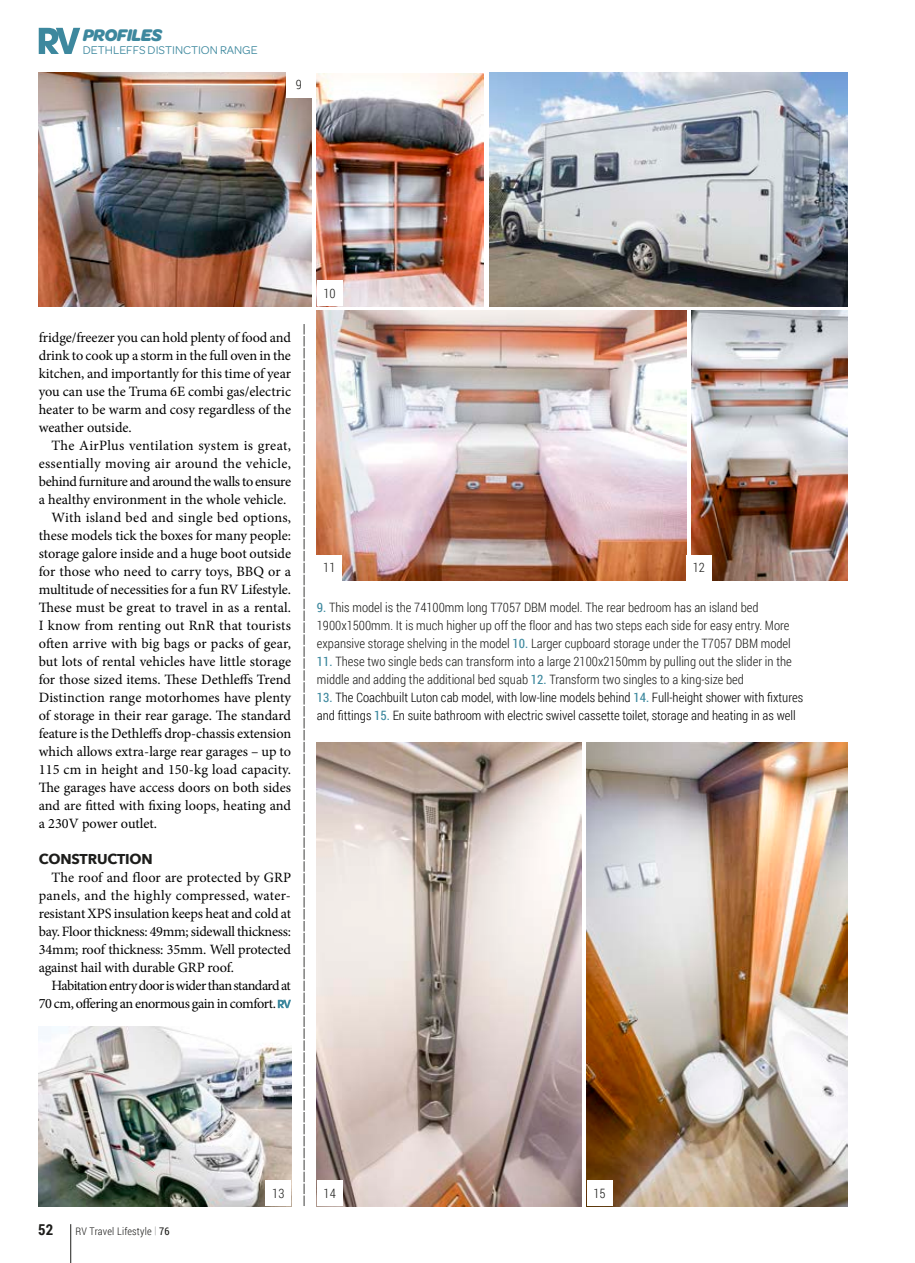
<style>
.page{position:relative;width:915px;height:1263px;background:#fff}
.page>*{position:absolute;margin:0;border:0;box-sizing:border-box;transform-origin:0 0}
.t1{font:italic 700 18px "Omnes";letter-spacing:-.03em;color:#3d889e}
.t2{font:700 15px "Roboto Condensed";color:#1d1d1b}
.t3{font:14.25px/18px "Minion Pro";color:#000;text-align:justify}
.t4{font:14.25px/18px "Minion Pro";letter-spacing:-.035em;color:#000}
.t5{font:14.25px "Minion Pro";letter-spacing:-.03em;color:#000}
.t6{font:14.25px "Minion Pro";letter-spacing:.02em;color:#000}
.t7{font:14.25px "Minion Pro";letter-spacing:.025em;color:#000}
.t8{font:700 14.25px "Avenir Next";letter-spacing:-.01em;color:#1d1d1b}
.t9{font:300 12.9px/18px "Roboto Condensed";color:#1d1d1b}
.t10{font:300 12.9px/18px "Roboto Condensed";color:#000}
.t11{font:12px "Omnes";color:#3d889e}
.t12{font:300 10.5px "Roboto Condensed";letter-spacing:.02em;color:#1d1d1b}
.s1{font-weight:400;color:#3d889e}
.s2{color:#9d9d9d}
.s3{font-weight:400}
</style>
<div class="page">
<svg style="left:304px;top:324px;width:1px;height:882px"></svg>
<hr style="left:70px;top:1224px;width:1px;height:39px;background:#1d1d1b">
<svg style="left:39px;top:28px;width:41px;height:26px"></svg>
<svg style="left:278px;top:1000px;width:13px;height:8px"></svg>
<img style="left:38px;top:72px;width:273px;height:234px">
<img style="left:317px;top:73px;width:166px;height:233px">
<img style="left:39px;top:1026px;width:252px;height:180px">
<img style="left:489px;top:72px;width:358px;height:234px">
<img style="left:586px;top:742px;width:261px;height:464px">
<img style="left:317px;top:742px;width:264px;height:464px">
<img style="left:317px;top:310px;width:368px;height:270px">
<img style="left:691px;top:310px;width:156px;height:270px">
<div style="left:286px;top:72px;width:25px;height:26px;background:#fff"></div>
<div style="left:317px;top:280px;width:25px;height:26px;background:#fff"></div>
<div style="left:316px;top:555px;width:26px;height:25px;background:#fff"></div>
<div style="left:685px;top:555px;width:26px;height:25px;background:#fff"></div>
<div style="left:317px;top:1180px;width:25px;height:26px;background:#fff"></div>
<div style="left:586px;top:1180px;width:26px;height:26px;background:#fff"></div>
<div style="left:265px;top:1180px;width:26px;height:26px;background:#fff"></div>
<p class="t1" style="left:83px;top:21px;width:81px">PROFILES</p>
<p class="t11" style="left:83px;top:42px;width:176px">DETHLEFFS DISTINCTION RANGE</p>
<p class="t9" style="left:295px;top:75px;width:8px">9</p>
<p class="t3" style="left:39px;top:329px;width:254px">fridge/freezer you can hold plenty of food and drink to cook up a storm in the full oven in the kitchen, and importantly for this time of year you can use the Truma 6E combi gas/electric heater to be warm and cosy regardless of the weather outside.</p>
<p class="t7" style="left:51px;top:436px;width:241px">The AirPlus ventilation system is great,</p>
<p class="t6" style="left:39px;top:454px;width:254px">essentially moving air around the vehicle,</p>
<p class="t5" style="left:39px;top:472px;width:254px">behind furniture and around the walls to ensure</p>
<p class="t3" style="left:39px;top:490px;width:249px">a healthy environment in the whole vehicle.</p>
<p class="t3" style="left:51px;top:508px;width:241px">With island bed and single bed options,</p>
<p class="t3" style="left:39px;top:526px;width:254px">these models tick the boxes for many people:</p>
<p class="t3" style="left:39px;top:544px;width:254px">storage galore inside and a huge boot outside</p>
<p class="t3" style="left:39px;top:562px;width:254px">for those who need to carry toys, BBQ or a</p>
<p class="t3" style="left:39px;top:580px;width:254px">multitude of necessities for a fun RV Lifestyle.</p>
<p class="t3" style="left:39px;top:598px;width:254px">These must be great to travel in as a rental.</p>
<p class="t3" style="left:39px;top:616px;width:254px">I know from renting out RnR that tourists</p>
<p class="t3" style="left:39px;top:634px;width:254px">often arrive with big bags or packs of gear,</p>
<p class="t3" style="left:39px;top:652px;width:254px">but lots of rental vehicles have little storage</p>
<p class="t3" style="left:39px;top:670px;width:254px">for those sized items. These Dethleffs Trend</p>
<p class="t3" style="left:39px;top:688px;width:254px">Distinction range motorhomes have plenty</p>
<p class="t3" style="left:39px;top:706px;width:254px">of storage in their rear garage. The standard</p>
<p class="t3" style="left:39px;top:724px;width:254px">feature is the Dethleffs drop-chassis extension</p>
<p class="t3" style="left:39px;top:742px;width:254px">which allows extra-large rear garages – up to</p>
<p class="t3" style="left:39px;top:760px;width:254px">115 cm in height and 150-kg load capacity.</p>
<p class="t3" style="left:39px;top:778px;width:254px">The garages have access doors on both sides</p>
<p class="t3" style="left:39px;top:796px;width:254px">and are fitted with fixing loops, heating and</p>
<p class="t3" style="left:39px;top:814px;width:120px">a 230V power outlet.</p>
<p class="t8" style="left:39px;top:847px;width:116px">CONSTRUCTION</p>
<p class="t3" style="left:39px;top:868px;width:254px;text-indent:13px">The roof and floor are protected by GRP panels, and the highly compressed, water&shy;resistant XPS insulation keeps heat and cold at bay. Floor thickness: 49mm; sidewall thickness:<br>34mm; roof thickness: 35mm. Well protected against hail with durable GRP roof.</p>
<p class="t4" style="left:39px;top:976px;width:254px;text-indent:13px">Habitation entry door is wider than standard at<br>70 cm, offering an enormous gain in comfort.</p>
<p class="t9" style="left:323px;top:284px;width:14px">10</p>
<p class="t9" style="left:323px;top:558px;width:14px">11</p>
<p class="t9" style="left:692px;top:558px;width:14px">12</p>
<p class="t9" style="left:317px;top:598px;width:475px"><span class="s1">9.</span> This model is the 74100mm long T7057 DBM model. The rear bedroom has an island bed<br>1900x1500mm. It is much higher up off the floor and has two steps each side for easy entry. More expansive storage shelving in the model <span class="s1">10.</span> Larger cupboard storage under the T7057 DBM model</p>
<p class="t9" style="left:317px;top:652px;width:476px"><span class="s1">11.</span> These two single beds can transform into a large 2100x2150mm by pulling out the slider in the middle and adding the additional bed squab <span class="s1">12.</span> Transform two singles to a king-size bed</p>
<p class="t10" style="left:317px;top:688px;width:487px"><span class="s1">13.</span> The Coachbuilt Luton cab model, with low-line models behind <span class="s1">14.</span> Full-height shower with fixtures and fittings <span class="s1">15.</span> En suite bathroom with electric swivel cassette toilet, storage and heating in as well</p>
<p class="t2" style="left:38px;top:1219px;width:16px">52</p>
<p class="t12" style="left:75px;top:1223px;width:96px">RV Travel Lifestyle <span class="s2">|</span> <span class="s3">76</span></p>
<p class="t9" style="left:272px;top:1184px;width:14px">13</p>
<p class="t9" style="left:323px;top:1184px;width:14px">14</p>
<p class="t9" style="left:593px;top:1184px;width:14px">15</p>
</div>
